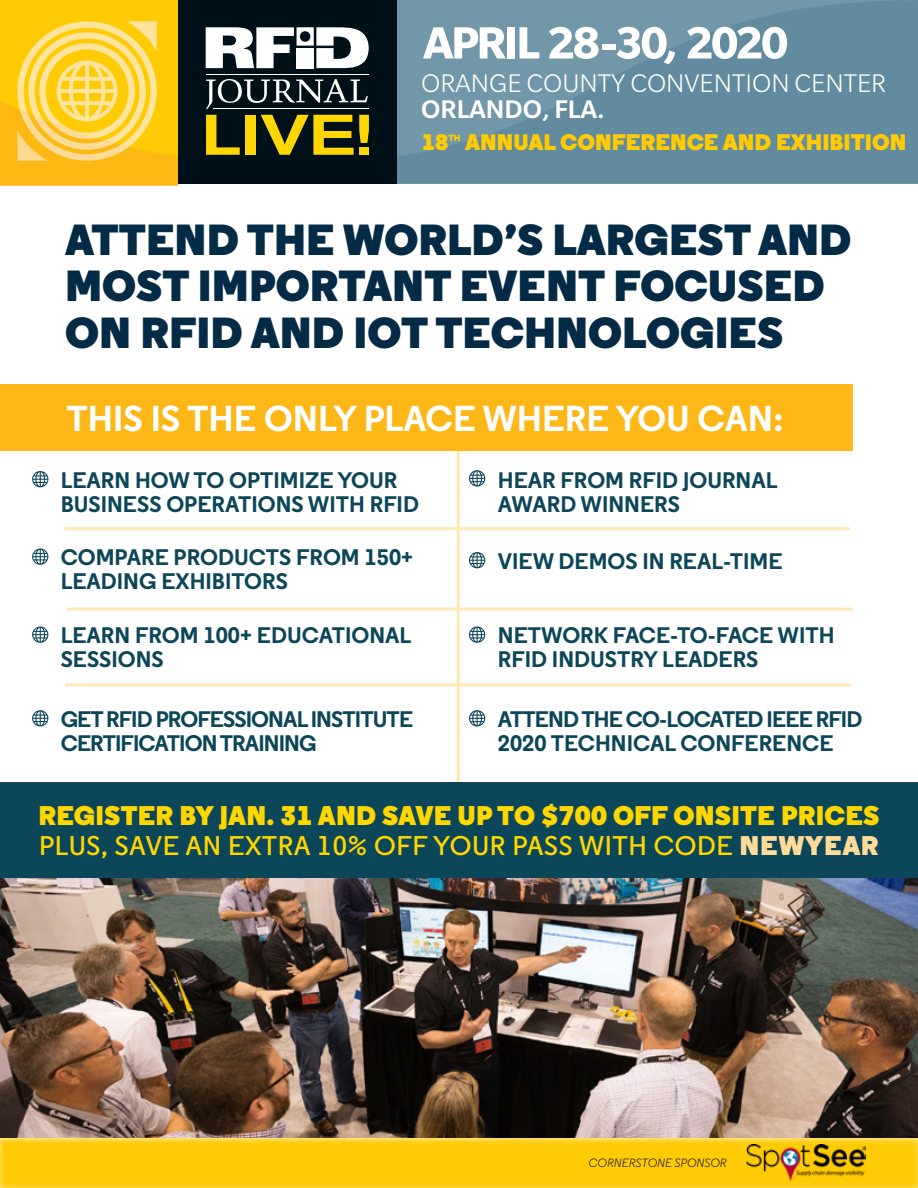
<style>
.page{position:relative;width:918px;height:1188px;background:#fff}
.page>*{position:absolute;margin:0;border:0;box-sizing:border-box;transform-origin:0 0}
.t1{font:900 43.5px/46.5px "Regular";color:#042b46}
.t2{font:700 36px "Regular";color:#fff}
.t3{font:300 27.75px "Slate Std";color:#fff}
.t4{font:500 27.75px "Slate Std";color:#fff}
.t5{font:900 27px/29.8px "Regular";letter-spacing:.005em;color:#ffd600}
.t6{font:700 22.5px/24px "Regular";color:#0c4759}
.t7{font:700 22.5px/24px "Regular";letter-spacing:-.025em;color:#0c4759}
.t8{font:700 22.5px/24px "Regular";letter-spacing:-.04em;color:#0c4759}
.t9{font:900 22.5px "Regular";color:#ffcb05}
.t10{font:italic 12px "Regular";color:#231f20}
.t11{font:900 9px "Regular";color:#ffcb05}
.s1{font-weight:600}
.s2{color:#ffdb9a}
</style>
<div class="page">
<svg style="left:397px;top:0;width:521px;height:184px;fill:#628b9f"></svg>
<div style="left:178px;top:0;width:219px;height:184px;background:#001018"></div>
<svg style="left:206px;top:79px;width:162px;height:30px"></svg>
<svg style="left:206px;top:27px;width:163px;height:41px"></svg>
<hr style="left:214px;top:108px;width:155px;height:1px;background:#fff">
<hr style="left:206px;top:74px;width:163px;height:1px;background:#fff">
<svg style="left:206px;top:115px;width:34px;height:40px"></svg>
<div style="left:246px;top:115px;width:10px;height:40px;background:#ffd600"></div>
<svg style="left:261px;top:115px;width:108px;height:40px"></svg>
<svg style="left:0;top:0;width:178px;height:186px"></svg>
<svg style="left:423px;top:27px;width:83px;height:32px"></svg>
<div style="left:507px;top:27px;width:8px;height:32px;background:#fff"></div>
<svg style="left:520px;top:27px;width:19px;height:32px"></svg>
<svg style="left:549px;top:27px;width:50px;height:32px"></svg>
<div style="left:603px;top:44px;width:13px;height:5px;background:#fff"></div>
<svg style="left:617px;top:27px;width:58px;height:37px"></svg>
<svg style="left:687px;top:27px;width:100px;height:32px"></svg>
<hr style="left:65px;top:683px;width:786px;height:3px;background:#ffeab1">
<hr style="left:64px;top:527px;width:786px;height:3px;background:#ffeab1">
<hr style="left:67px;top:608px;width:786px;height:3px;background:#ffeab1">
<hr style="left:457px;top:451px;width:3px;height:334px;background:#ffeab1">
<div style="left:1px;top:384px;width:852px;height:67px;background:#fdb717"></div>
<svg style="left:32px;top:471px;width:16px;height:16px"></svg>
<svg style="left:469px;top:552px;width:16px;height:16px"></svg>
<svg style="left:469px;top:627px;width:16px;height:16px"></svg>
<svg style="left:469px;top:710px;width:16px;height:16px"></svg>
<svg style="left:469px;top:470px;width:16px;height:17px"></svg>
<svg style="left:32px;top:549px;width:16px;height:16px"></svg>
<svg style="left:32px;top:627px;width:16px;height:16px"></svg>
<div style="left:1px;top:783px;width:917px;height:95px;background:#0c4759"></div>
<img style="left:0;top:878px;width:918px;height:251px">
<div style="left:0;top:1129px;width:918px;height:59px;background:#fff;opacity:.75"></div>
<img style="left:746px;top:1145px;width:120px;height:35px">
<svg style="left:32px;top:710px;width:16px;height:16px"></svg>
<p class="t3" style="left:421px;top:69px;width:467px">ORANGE COUNTY CONVENTION CENTER</p>
<p class="t4" style="left:421px;top:94px;width:185px">ORLANDO, FLA.</p>
<p class="t9" style="left:422px;top:129px;width:28px">18</p>
<p class="t11" style="left:448px;top:133px;width:14px">TH</p>
<p class="t9" style="left:465px;top:129px;width:443px">ANNUAL CONFERENCE AND EXHIBITION</p>
<h1 class="t1" style="left:65px;top:216px;width:788px">ATTEND THE WORLD’S LARGEST AND<br>MOST IMPORTANT EVENT FOCUSED<br>ON RFID AND IOT TECHNOLOGIES</h1>
<h2 class="t2" style="left:67px;top:396px;width:718px">THIS IS THE ONLY PLACE WHERE YOU CAN:</h2>
<p class="t6" style="left:61px;top:468px;width:360px">LEARN HOW TO OPTIMIZE YOUR<br>BUSINESS OPERATIONS WITH RFID</p>
<p class="t6" style="left:498px;top:468px;width:281px">HEAR FROM RFID JOURNAL<br>AWARD WINNERS</p>
<p class="t6" style="left:61px;top:545px;width:354px">COMPARE PRODUCTS FROM 150+</p>
<p class="t6" style="left:498px;top:549px;width:286px">VIEW DEMOS IN REAL-TIME</p>
<p class="t6" style="left:61px;top:569px;width:229px">LEADING EXHIBITORS</p>
<p class="t6" style="left:498px;top:623px;width:338px">NETWORK FACE-TO-FACE WITH<br>RFID INDUSTRY LEADERS</p>
<p class="t6" style="left:61px;top:623px;width:352px">LEARN FROM 100+ EDUCATIONAL<br>SESSIONS</p>
<p class="t8" style="left:61px;top:707px;width:354px">GET RFID PROFESSIONAL INSTITUTE<br>CERTIFICATION TRAINING</p>
<p class="t7" style="left:498px;top:707px;width:366px">ATTEND THE CO-LOCATED IEEE RFID<br>2020 TECHNICAL CONFERENCE</p>
<p class="t5" style="left:38px;top:800px;width:843px">REGISTER BY JAN. 31 AND SAVE UP TO $700 OFF ONSITE PRICES<br><span class="s1">PLUS, SAVE AN EXTRA 10% OFF YOUR PASS WITH CODE</span> <span class="s2">NEWYEAR</span></p>
<p class="t10" style="left:589px;top:1156px;width:140px">CORNERSTONE SPONSOR</p>
</div>
